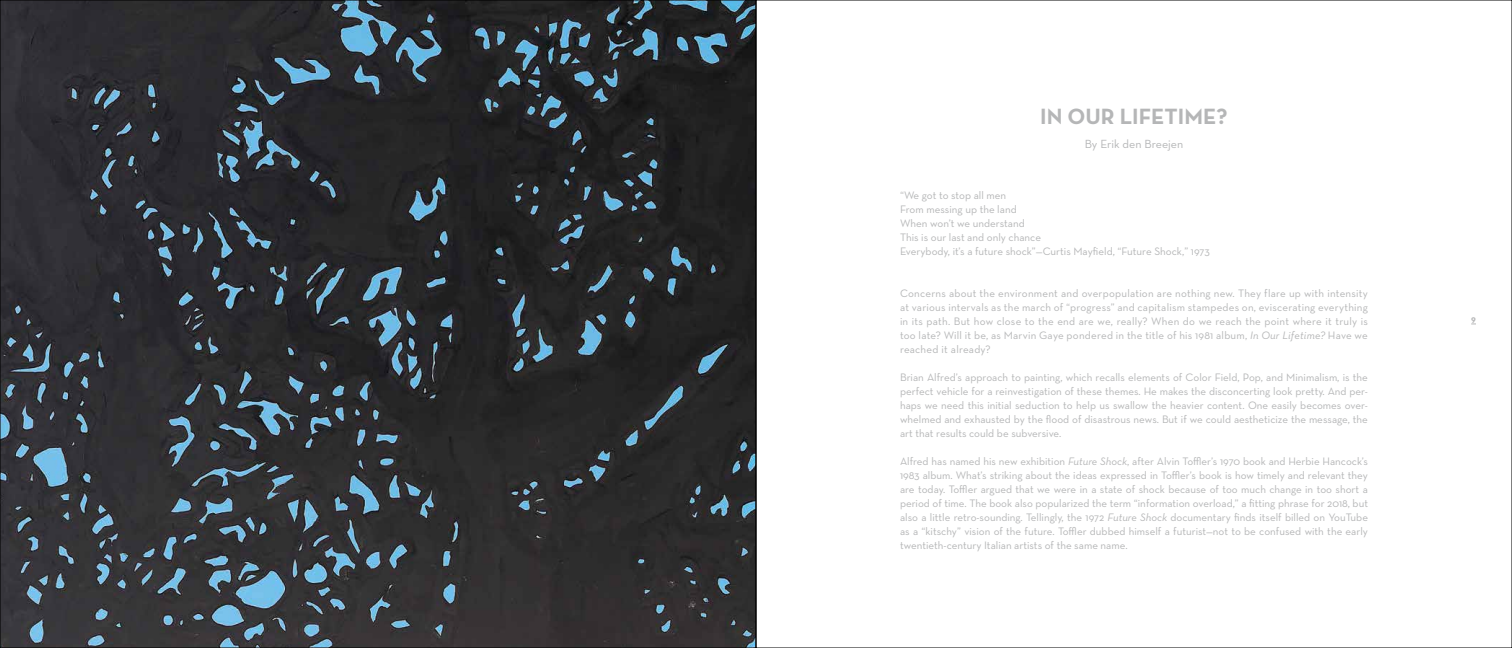
<style>
.page{position:relative;width:1512px;height:648px;background:#fff}
.page>*{position:absolute;margin:0;border:0;box-sizing:border-box;transform-origin:0 0}
.t1{font:700 22.5px "Neutra Text";color:#b5b6b7}
.t2{font:12px "Neutra Text";color:#b5b6b7}
.t3{font:11px/14px "Neutra Text";color:#b5b6b7;text-align:justify}
.t4{font:700 9px "Neutra Text";color:#b5b6b7}
.s1{font-style:italic}
</style>
<div class="page">
<img style="left:2px;top:2px;width:752px;height:644px">
<h1 class="t1" style="left:1040px;top:102px;width:189px">IN OUR LIFETIME?</h1>
<p class="t2" style="left:1085px;top:136px;width:100px">By Erik den Breejen</p>
<p class="t3" style="left:900px;top:188px;width:311px;text-align:left">“We got to stop all men<br>From messing up the land<br>When won’t we understand<br>This is our last and only chance<br>Everybody, it’s a future shock”—Curtis Mayfield, “Future Shock,” 1973</p>
<p class="t3" style="left:900px;top:286px;width:469px">Concerns about the environment and overpopulation are nothing new. They flare up with intensity at various intervals as the march of “progress” and capitalism stampedes on, eviscerating everything in its path. But how close to the end are we, really? When do we reach the point where it truly is too late? Will it be, as Marvin Gaye pondered in the title of his 1981 album, <span class="s1">In Our Lifetime?</span> Have we reached it already?</p>
<p class="t3" style="left:900px;top:370px;width:470px">Brian Alfred’s approach to painting, which recalls elements of Color Field, Pop, and Minimalism, is the perfect vehicle for a reinvestigation of these themes. He makes the disconcerting look pretty. And per&shy;haps we need this initial seduction to help us swallow the heavier content. One easily becomes over&shy;whelmed and exhausted by the flood of disastrous news. But if we could aestheticize the message, the art that results could be subversive.</p>
<p class="t3" style="left:900px;top:454px;width:470px">Alfred has named his new exhibition <span class="s1">Future Shock</span>, after Alvin Toffler’s 1970 book and Herbie Hancock’s 1983 album. What’s striking about the ideas expressed in Toffler’s book is how timely and relevant they are today. Toffler argued that we were in a state of shock because of too much change in too short a period of time. The book also popularized the term “information overload,” a fitting phrase for 2018, but also a little retro-sounding. Tellingly, the 1972 <span class="s1">Future Shock</span> documentary finds itself billed on YouTube as a “kitschy” vision of the future. Toffler dubbed himself a futurist—not to be confused with the early twentieth-century Italian artists of the same name.</p>
<p class="t4" style="left:1471px;top:313px;width:6px">9</p>
</div>
